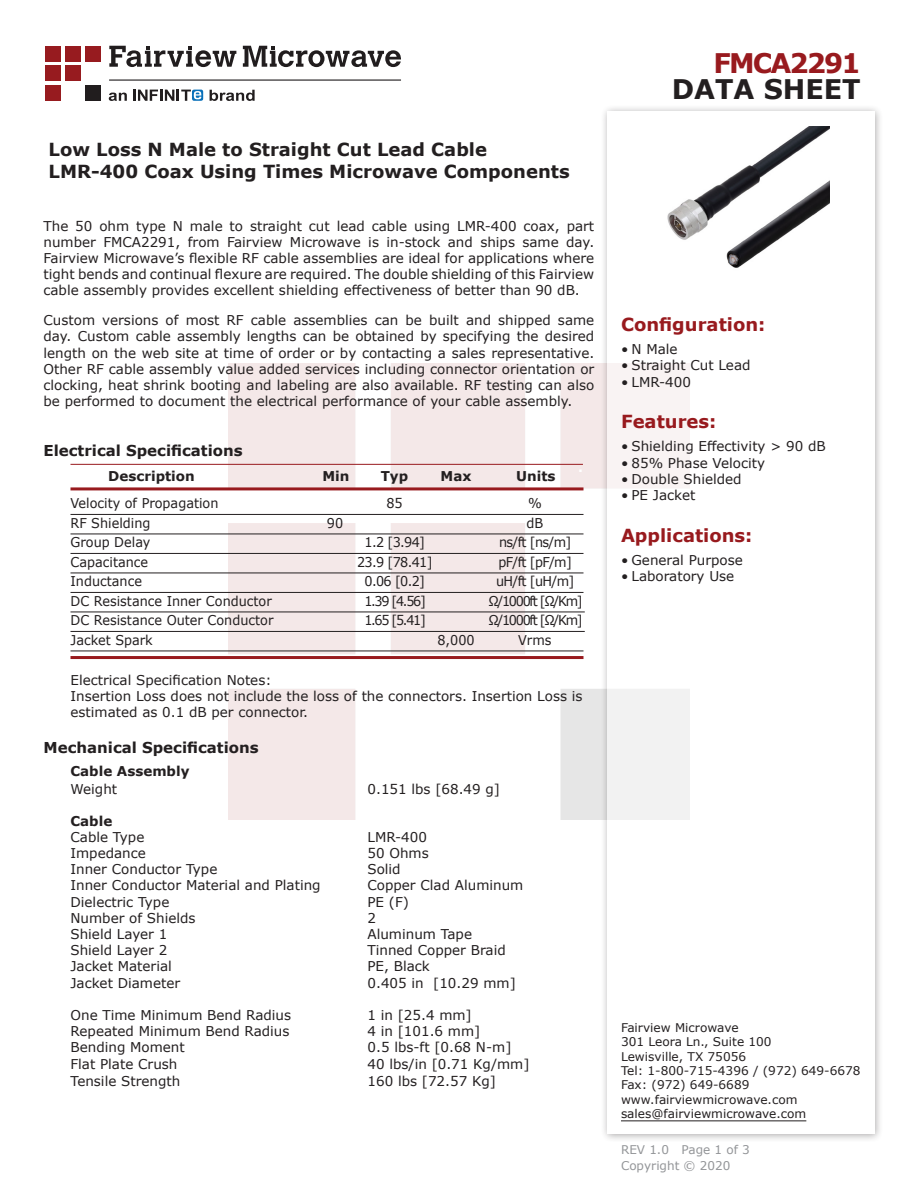
<style>
.page{position:relative;width:918px;height:1188px;background:#fff}
.page>*{position:absolute;margin:0;border:0;box-sizing:border-box;transform-origin:0 0}
.t1{font:700 27px "Verdana";color:#231f20}
.FM{font:700 27px "Verdana";letter-spacing:-.07em;color:#981a1e}
.Web_Description_Para{font:700 18px/21.6px "Verdana";color:#231f20}
.Head1{font:700 18px "Verdana";color:#981a1e}
.Applications_Header{font:700 18px "Verdana";color:#981a1e}
.Head1-2{font:700 15px "Verdana";color:#231f20}
.MarketingDescription{font:13.5px/16.2px "Verdana";color:#231f20;text-align:justify}
.Specs_Para{font:13.5px/16.2px "Verdana";color:#231f20}
.Table-Body{font:13.5px "Verdana";color:#231f20;scale:.95 1}
.Table-Body-2{font:13.5px "Verdana";letter-spacing:-.1em;color:#231f20;scale:.95 1}
.Table-Header{font:700 13.5px "Verdana";color:#231f20}
.Head3{font:700 13.5px "Verdana";color:#231f20}
.Head1-3{font:700 13.5px "Verdana";color:#fff}
.FM_Info{font:12px "Verdana";color:#231f20}
.REV_Info{font:12px "Verdana";color:#939598}
</style>
<div class="page">
<div style="left:45px;top:46px;width:16px;height:15px;background:#971b1f"></div>
<div style="left:65px;top:66px;width:16px;height:15px;background:#971b1f"></div>
<div style="left:85px;top:85px;width:16px;height:16px;background:#211d1e"></div>
<div style="left:45px;top:85px;width:16px;height:16px;background:#971b1f"></div>
<div style="left:85px;top:46px;width:16px;height:15px;background:#971b1f"></div>
<div style="left:45px;top:66px;width:16px;height:15px;background:#971b1f"></div>
<div style="left:65px;top:46px;width:16px;height:15px;background:#971b1f"></div>
<svg style="left:109px;top:46px;width:292px;height:21px"></svg>
<svg style="left:192px;top:90px;width:11px;height:11px"></svg>
<svg style="left:133px;top:90px;width:68px;height:11px"></svg>
<svg style="left:210px;top:90px;width:45px;height:11px"></svg>
<svg style="left:109px;top:93px;width:18px;height:8px"></svg>
<hr style="left:109px;top:80px;width:292px;height:1px;background:#211d1e">
<div style="left:600px;top:104px;width:284px;height:1039px;background:#231f20;opacity:.75"></div>
<div style="left:608px;top:111px;width:267px;height:1023px;background:#fff"></div>
<hr style="left:70px;top:464px;width:513px;height:1px;background:#981a1e">
<hr style="left:70px;top:487px;width:514px;height:3px;background:#981a1e">
<hr style="left:70px;top:514px;width:514px;height:1px;background:#231f20">
<hr style="left:70px;top:534px;width:514px;height:1px;background:#231f20">
<hr style="left:70px;top:553px;width:514px;height:1px;background:#231f20">
<hr style="left:70px;top:573px;width:514px;height:1px;background:#231f20">
<hr style="left:70px;top:592px;width:514px;height:1px;background:#231f20">
<hr style="left:70px;top:612px;width:515px;height:1px;background:#231f20">
<hr style="left:70px;top:631px;width:515px;height:1px;background:#231f20">
<hr style="left:70px;top:651px;width:514px;height:1px;background:#231f20">
<hr style="left:70px;top:656px;width:514px;height:3px;background:#981a1e">
<hr style="left:621px;top:1120px;width:185px;height:1px;background:#231f20">
<img style="left:667px;top:126px;width:163px;height:142px">
<p class="Web_Description_Para" style="left:49px;top:139px;width:523px">Low Loss N Male to Straight Cut Lead Cable<br>LMR-400 Coax Using Times Microwave Components</p>
<p class="MarketingDescription" style="left:44px;top:217px;width:552px">The 50 ohm type N male to straight cut lead cable using LMR-400 coax, part number FMCA2291, from Fairview Microwave is in-stock and ships same day.<br>Fairview Microwave’s flexible RF cable assemblies are ideal for applications where tight bends and continual flexure are required. The double shielding of this Fairview cable assembly provides excellent shielding effectiveness of better than 90 dB.</p>
<p class="MarketingDescription" style="left:44px;top:312px;width:552px">Custom versions of most RF cable assemblies can be built and shipped same day. Custom cable assembly lengths can be obtained by specifying the desired length on the web site at time of order or by contacting a sales representative.<br>Other RF cable assembly value added services including connector orientation or clocking, heat shrink booting and labeling are also available. RF testing can also be performed to document the electrical performance of your cable assembly.</p>
<p class="Head1-2" style="left:44px;top:440px;width:201px">Electrical Specifications</p>
<p class="Head1-3" style="left:578px;top:457px;width:6px">.</p>
<p class="Table-Header" style="left:108px;top:467px;width:88px">Description</p>
<p class="Table-Header" style="left:322px;top:467px;width:29px">Min</p>
<p class="Table-Header" style="left:381px;top:467px;width:29px">Typ</p>
<p class="Table-Header" style="left:441px;top:467px;width:32px">Max</p>
<p class="Table-Header" style="left:516px;top:467px;width:41px">Units</p>
<p class="Table-Body" style="left:70px;top:494px;width:157px">Velocity of Propagation</p>
<p class="Table-Body" style="left:386px;top:494px;width:19px">85</p>
<p class="Table-Body" style="left:528px;top:494px;width:16px">%</p>
<p class="Table-Body" style="left:70px;top:514px;width:86px">RF Shielding</p>
<p class="Table-Body" style="left:327px;top:514px;width:19px">90</p>
<p class="Table-Body" style="left:527px;top:514px;width:19px">dB</p>
<p class="Table-Body" style="left:70px;top:533px;width:86px">Group Delay</p>
<p class="Table-Body" style="left:365px;top:533px;width:65px">1.2 [3.94]</p>
<p class="Table-Body" style="left:499px;top:533px;width:78px">ns/ft [ns/m]</p>
<p class="Table-Body" style="left:70px;top:553px;width:83px">Capacitance</p>
<p class="Table-Body" style="left:357px;top:553px;width:81px">23.9 [78.41]</p>
<p class="Table-Body" style="left:498px;top:553px;width:79px">pF/ft [pF/m]</p>
<p class="Table-Body" style="left:70px;top:572px;width:77px">Inductance</p>
<p class="Table-Body" style="left:365px;top:572px;width:65px">0.06 [0.2]</p>
<p class="Table-Body" style="left:496px;top:572px;width:84px">uH/ft [uH/m]</p>
<p class="Table-Body" style="left:70px;top:592px;width:213px">DC Resistance Inner Conductor</p>
<p class="Table-Body" style="left:364px;top:592px;width:66px">1.39 [4.56]</p>
<p class="Table-Body-2" style="left:488px;top:592px;width:101px">Ω/1000ft [Ω/Km]</p>
<p class="Table-Body" style="left:70px;top:611px;width:215px">DC Resistance Outer Conductor</p>
<p class="Table-Body" style="left:364px;top:611px;width:66px">1.65 [5.41]</p>
<p class="Table-Body-2" style="left:488px;top:611px;width:101px">Ω/1000ft [Ω/Km]</p>
<p class="Table-Body" style="left:70px;top:631px;width:88px">Jacket Spark</p>
<p class="Table-Body" style="left:437px;top:631px;width:41px">8,000</p>
<p class="Table-Body" style="left:518px;top:631px;width:37px">Vrms</p>
<p class="Specs_Para" style="left:70px;top:672px;width:203px">Electrical Specification Notes:</p>
<p class="Specs_Para" style="left:70px;top:688px;width:514px">Insertion Loss does not include the loss of the connectors. Insertion Loss is estimated as 0.1 dB per connector.</p>
<p class="Head1-2" style="left:44px;top:737px;width:217px">Mechanical Specifications</p>
<p class="Head3" style="left:70px;top:762px;width:121px">Cable Assembly</p>
<p class="Specs_Para" style="left:70px;top:781px;width:48px">Weight</p>
<p class="Specs_Para" style="left:368px;top:781px;width:134px">0.151 lbs [68.49 g]</p>
<p class="Head3" style="left:70px;top:811px;width:43px">Cable</p>
<p class="Specs_Para" style="left:70px;top:829px;width:75px">Cable Type</p>
<p class="Specs_Para" style="left:368px;top:829px;width:61px">LMR-400</p>
<p class="Specs_Para" style="left:70px;top:845px;width:77px">Impedance</p>
<p class="Specs_Para" style="left:368px;top:845px;width:63px">50 Ohms</p>
<p class="Specs_Para" style="left:70px;top:861px;width:148px">Inner Conductor Type</p>
<p class="Specs_Para" style="left:368px;top:861px;width:35px">Solid</p>
<p class="Specs_Para" style="left:70px;top:877px;width:252px">Inner Conductor Material and Plating</p>
<p class="Specs_Para" style="left:368px;top:877px;width:157px">Copper Clad Aluminum</p>
<p class="Specs_Para" style="left:70px;top:893px;width:100px">Dielectric Type</p>
<p class="Specs_Para" style="left:368px;top:893px;width:43px">PE (F)</p>
<p class="Specs_Para" style="left:70px;top:910px;width:127px">Number of Shields</p>
<p class="Specs_Para" style="left:368px;top:910px;width:10px">2</p>
<p class="Specs_Para" style="left:70px;top:926px;width:98px">Shield Layer 1</p>
<p class="Specs_Para" style="left:368px;top:926px;width:106px">Aluminum Tape</p>
<p class="Specs_Para" style="left:70px;top:942px;width:98px">Shield Layer 2</p>
<p class="Specs_Para" style="left:368px;top:942px;width:140px">Tinned Copper Braid</p>
<p class="Specs_Para" style="left:70px;top:958px;width:103px">Jacket Material</p>
<p class="Specs_Para" style="left:368px;top:958px;width:64px">PE, Black</p>
<p class="Specs_Para" style="left:70px;top:974px;width:111px">Jacket Diameter</p>
<p class="Specs_Para" style="left:368px;top:974px;width:150px">0.405 in [10.29 mm]</p>
<p class="Specs_Para" style="left:70px;top:1007px;width:222px">One Time Minimum Bend Radius</p>
<p class="Specs_Para" style="left:368px;top:1007px;width:106px">1 in [25.4 mm]</p>
<p class="Specs_Para" style="left:70px;top:1023px;width:220px">Repeated Minimum Bend Radius</p>
<p class="Specs_Para" style="left:368px;top:1023px;width:114px">4 in [101.6 mm]</p>
<p class="Specs_Para" style="left:70px;top:1039px;width:116px">Bending Moment</p>
<p class="Specs_Para" style="left:368px;top:1039px;width:145px">0.5 lbs-ft [0.68 N-m]</p>
<p class="Specs_Para" style="left:70px;top:1055px;width:109px">Flat Plate Crush</p>
<p class="Specs_Para" style="left:368px;top:1055px;width:164px">40 lbs/in [0.71 Kg/mm]</p>
<p class="Specs_Para" style="left:70px;top:1072px;width:111px">Tensile Strength</p>
<p class="Specs_Para" style="left:368px;top:1072px;width:130px">160 lbs [72.57 Kg]</p>
<p class="FM" style="left:714px;top:44px;width:149px">FMCA2291</p>
<p class="t1" style="left:672px;top:70px;width:191px">DATA SHEET</p>
<p class="Head1" style="left:621px;top:312px;width:146px">Configuration:</p>
<p class="MarketingDescription" style="left:621px;top:341px;width:58px">• N Male</p>
<p class="MarketingDescription" style="left:621px;top:357px;width:131px">• Straight Cut Lead</p>
<p class="MarketingDescription" style="left:621px;top:373px;width:72px">• LMR-400</p>
<p class="Head1" style="left:621px;top:409px;width:97px">Features:</p>
<p class="MarketingDescription" style="left:621px;top:438px;width:206px">• Shielding Effectivity &gt; 90 dB</p>
<p class="MarketingDescription" style="left:621px;top:454px;width:146px">• 85% Phase Velocity</p>
<p class="MarketingDescription" style="left:621px;top:471px;width:122px">• Double Shielded</p>
<p class="MarketingDescription" style="left:621px;top:487px;width:76px">• PE Jacket</p>
<p class="Applications_Header" style="left:621px;top:523px;width:133px">Applications:</p>
<p class="MarketingDescription" style="left:621px;top:552px;width:123px">• General Purpose</p>
<p class="MarketingDescription" style="left:621px;top:568px;width:115px">• Laboratory Use</p>
<p class="FM_Info" style="left:621px;top:1019px;width:119px">Fairview Microwave</p>
<p class="FM_Info" style="left:621px;top:1034px;width:152px">301 Leora Ln., Suite 100</p>
<p class="FM_Info" style="left:621px;top:1048px;width:127px">Lewisville, TX 75056</p>
<p class="FM_Info" style="left:621px;top:1062px;width:241px">Tel: 1-800-715-4396 / (972) 649-6678</p>
<p class="FM_Info" style="left:621px;top:1077px;width:130px">Fax: (972) 649-6689</p>
<p class="FM_Info" style="left:621px;top:1091px;width:178px">www.fairviewmicrowave.com</p>
<p class="FM_Info" style="left:621px;top:1106px;width:187px">sales@fairviewmicrowave.com</p>
<p class="REV_Info" style="left:621px;top:1141px;width:130px">REV 1.0 Page 1 of 3</p>
<p class="REV_Info" style="left:621px;top:1157px;width:111px">Copyright © 2020</p>
</div>
